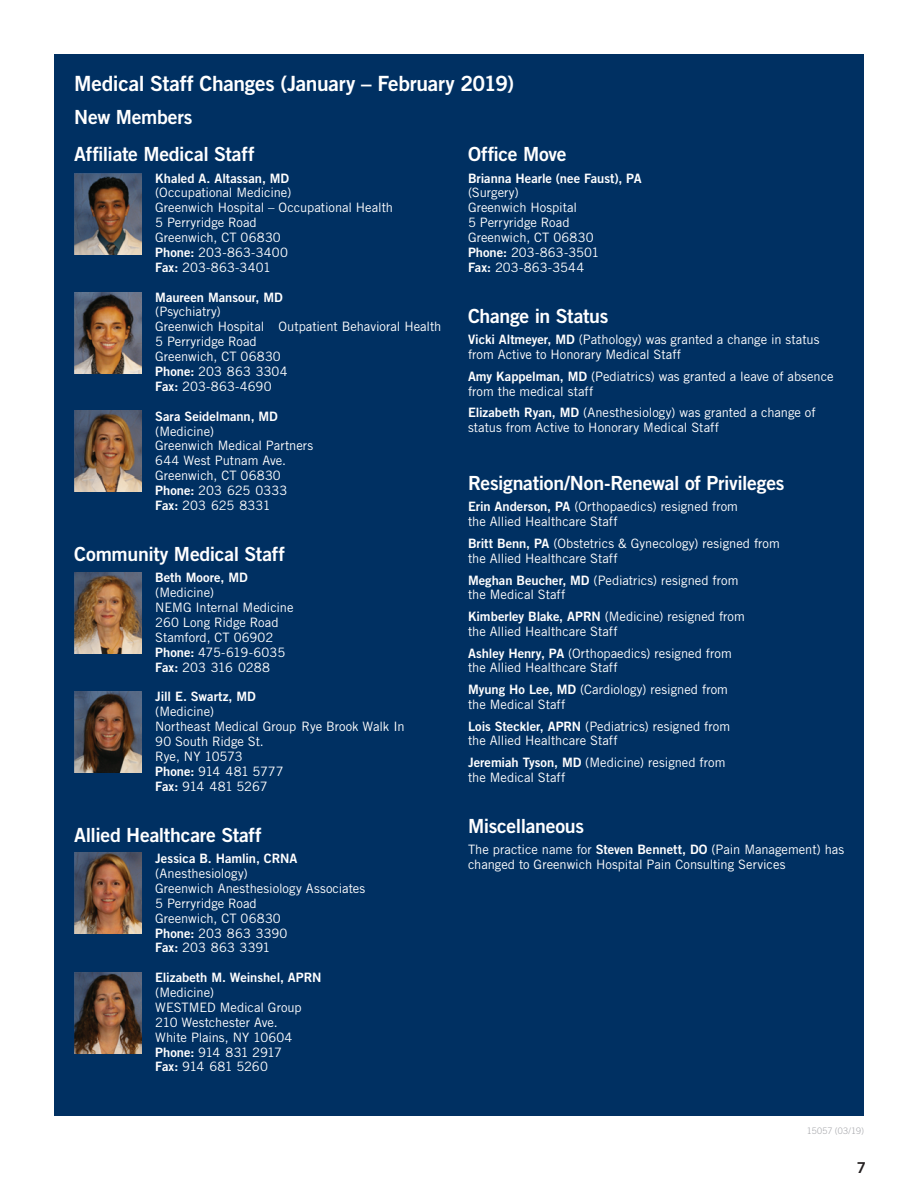
<style>
.page{position:relative;width:918px;height:1188px;background:#fff}
.page>*{position:absolute;margin:0;border:0;box-sizing:border-box;transform-origin:0 0}
.t1{font:21px "Trade Gothic LT Std Bd 2";letter-spacing:-.015em;color:#fff}
.t2{font:19.5px/36.8px "Trade Gothic LT Std Bd 2";letter-spacing:-.015em;color:#fff}
.t3{font:15px "Trade Gothic LT Std Bd 2";color:#231f20}
.t4{font:12.9px/14.9px "Trade Gothic LT Std";color:#fff}
.t5{font:12.9px "Trade Gothic LT Std Bd 2";letter-spacing:-.005em;color:#fff}
.t6{font:300 9px "Trade Gothic LT Std";letter-spacing:.02em;color:#a8a9ad}
.s1{font-family:"Trade Gothic LT Std Bd 2"}
</style>
<div class="page">
<div style="left:54px;top:54px;width:810px;height:1062px;background:#003062"></div>
<img style="left:74px;top:173px;width:68px;height:81px">
<img style="left:74px;top:292px;width:68px;height:81px">
<img style="left:74px;top:410px;width:68px;height:81px">
<img style="left:74px;top:573px;width:68px;height:81px">
<img style="left:74px;top:691px;width:68px;height:81px">
<img style="left:74px;top:853px;width:68px;height:81px">
<img style="left:74px;top:972px;width:68px;height:81px">
<h1 class="t1" style="left:74px;top:70px;width:441px">Medical Staff Changes (January – February 2019)</h1>
<h2 class="t2" style="left:74px;top:99px;width:182px">New Members<br>Affliate Medical Staff</h2>
<p class="t5" style="left:155px;top:170px;width:135px">Khaled A. Altassan, MD</p>
<p class="t4" style="left:155px;top:185px;width:239px">(Occupational Medicine)<br>Greenwich Hospital – Occupational Health<br>5 Perryridge Road<br>Greenwich, CT 06830<br><span class="s1">Phone:</span> 203-863-3400<br><span class="s1">Fax:</span> 203-863-3401</p>
<p class="t5" style="left:155px;top:289px;width:129px">Maureen Mansour, MD</p>
<p class="t4" style="left:155px;top:304px;width:288px">(Psychiatry)<br>Greenwich Hospital Outpatient Behavioral Health<br>5 Perryridge Road<br>Greenwich, CT 06830<br><span class="s1">Phone:</span> 203 863 3304<br><span class="s1">Fax:</span> 203-863-4690</p>
<p class="t5" style="left:155px;top:408px;width:124px">Sara Seidelmann, MD</p>
<p class="t4" style="left:155px;top:423px;width:160px">(Medicine)<br>Greenwich Medical Partners<br>644 West Putnam Ave.<br>Greenwich, CT 06830<br><span class="s1">Phone:</span> 203 625 0333<br><span class="s1">Fax:</span> 203 625 8331</p>
<h2 class="t2" style="left:74px;top:535px;width:212px">Community Medical Staff</h2>
<p class="t5" style="left:155px;top:570px;width:94px">Beth Moore, MD</p>
<p class="t4" style="left:155px;top:585px;width:140px">(Medicine)<br>NEMG Internal Medicine<br>260 Long Ridge Road<br>Stamford, CT 06902<br><span class="s1">Phone:</span> 475-619-6035<br><span class="s1">Fax:</span> 203 316 0288</p>
<p class="t5" style="left:155px;top:689px;width:102px">Jill E. Swartz, MD</p>
<p class="t4" style="left:155px;top:704px;width:251px">(Medicine)<br>Northeast Medical Group Rye Brook Walk In<br>90 South Ridge St.<br>Rye, NY 10573<br><span class="s1">Phone:</span> 914 481 5777<br><span class="s1">Fax:</span> 914 481 5267</p>
<h2 class="t2" style="left:74px;top:816px;width:189px">Allied Healthcare Staff</h2>
<p class="t5" style="left:155px;top:851px;width:144px">Jessica B. Hamlin, CRNA</p>
<p class="t4" style="left:155px;top:866px;width:212px">(Anesthesiology)<br>Greenwich Anesthesiology Associates<br>5 Perryridge Road<br>Greenwich, CT 06830<br><span class="s1">Phone:</span> 203 863 3390<br><span class="s1">Fax:</span> 203 863 3391</p>
<p class="t5" style="left:155px;top:970px;width:168px">Elizabeth M. Weinshel, APRN</p>
<p class="t4" style="left:155px;top:985px;width:148px">(Medicine)<br>WESTMED Medical Group<br>210 Westchester Ave.<br>White Plains, NY 10604<br><span class="s1">Phone:</span> 914 831 2917<br><span class="s1">Fax:</span> 914 681 5260</p>
<h2 class="t2" style="left:468px;top:135px;width:100px">Offce Move</h2>
<p class="t5" style="left:468px;top:170px;width:175px">Brianna Hearle (nee Faust), PA</p>
<p class="t4" style="left:468px;top:185px;width:133px">(Surgery)<br>Greenwich Hospital<br>5 Perryridge Road<br>Greenwich, CT 06830<br><span class="s1">Phone:</span> 203-863-3501<br><span class="s1">Fax:</span> 203-863-3544</p>
<h2 class="t2" style="left:468px;top:297px;width:142px">Change in Status</h2>
<p class="t4" style="left:468px;top:332px;width:353px"><span class="s1">Vicki Altmeyer, MD</span> (Pathology) was granted a change in status from Active to Honorary Medical Staff</p>
<p class="t4" style="left:468px;top:369px;width:367px"><span class="s1">Amy Kappelman, MD</span> (Pediatrics) was granted a leave of absence from the medical staff</p>
<p class="t4" style="left:468px;top:405px;width:349px"><span class="s1">Elizabeth Ryan, MD</span> (Anesthesiology) was granted a change of status from Active to Honorary Medical Staff</p>
<h2 class="t2" style="left:468px;top:464px;width:318px">Resignation/Non-Renewal of Privileges</h2>
<p class="t4" style="left:468px;top:499px;width:272px"><span class="s1">Erin Anderson, PA</span> (Orthopaedics) resigned from the Allied Healthcare Staff</p>
<p class="t4" style="left:468px;top:536px;width:313px"><span class="s1">Britt Benn, PA</span> (Obstetrics &amp; Gynecology) resigned from the Allied Healthcare Staff</p>
<p class="t4" style="left:468px;top:572px;width:272px"><span class="s1">Meghan Beucher, MD</span> (Pediatrics) resigned from the Medical Staff</p>
<p class="t4" style="left:468px;top:609px;width:278px"><span class="s1">Kimberley Blake, APRN</span> (Medicine) resigned from the Allied Healthcare Staff</p>
<p class="t4" style="left:468px;top:645px;width:265px"><span class="s1">Ashley Henry, PA</span> (Orthopaedics) resigned from the Allied Healthcare Staff</p>
<p class="t4" style="left:468px;top:682px;width:261px"><span class="s1">Myung Ho Lee, MD</span> (Cardiology) resigned from the Medical Staff</p>
<p class="t4" style="left:468px;top:718px;width:264px"><span class="s1">Lois Steckler, APRN</span> (Pediatrics) resigned from the Allied Healthcare Staff</p>
<p class="t4" style="left:468px;top:755px;width:259px"><span class="s1">Jeremiah Tyson, MD</span> (Medicine) resigned from the Medical Staff</p>
<h2 class="t2" style="left:468px;top:807px;width:118px">Miscellaneous</h2>
<p class="t4" style="left:468px;top:842px;width:378px">The practice name for <span class="s1">Steven Bennett, DO</span> (Pain Management) has changed to Greenwich Hospital Pain Consulting Services</p>
<p class="t6" style="left:807px;top:1125px;width:59px">15057 (03/19)</p>
<p class="t3" style="left:857px;top:1159px;width:11px">7</p>
</div>
